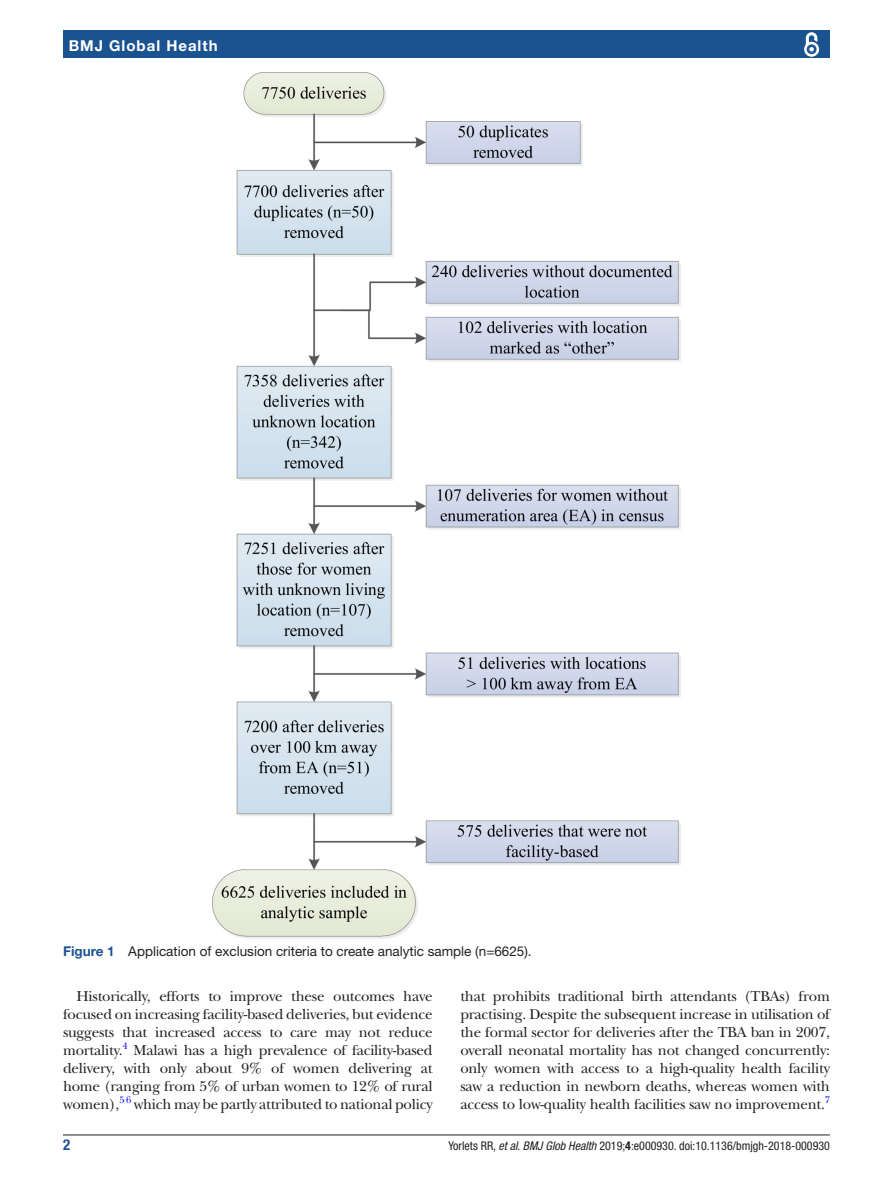
<style>
.page{position:relative;width:893px;height:1191px;background:#fff}
.page>*{position:absolute;margin:0;border:0;box-sizing:border-box;transform-origin:0 0}
.t1{font:15px/18px "New Baskerville";letter-spacing:-.015em;color:#231f20;text-align:justify}
.t2{font:700 15px "Helvetica Neue LT Std";letter-spacing:.065em;color:#fff}
.t3{font:700 condensed 15px "Helvetica Neue LT Std";color:#1b5391}
.t4{font:13.5px "Helvetica Neue LT Std";color:#231f20}
.t5{font:condensed 12px "Helvetica Neue LT Std";color:#231f20}
.t6{font:9.9px "New Baskerville";color:#00f}
.s1{font-weight:700;color:#1b5391}
.s2{font-style:italic}
.s3{font-weight:700}
</style>
<div class="page">
<hr style="left:63px;top:1134px;width:767px;height:1px;background:#231f20">
<div style="left:63px;top:31px;width:767px;height:27px;background:#1b5391"></div>
<svg style="left:804px;top:32px;width:16px;height:25px"></svg>
<div style="left:808px;top:46px;width:7px;height:7px;border:1px solid #1b5391;border-radius:50%"></div>
<img style="left:213px;top:73px;width:467px;height:865px">
<p class="t2" style="left:69px;top:36px;width:150px">BMJ Global Health</p>
<p class="t4" style="left:63px;top:943px;width:470px"><span class="s1">Figure 1</span> Application of exclusion criteria to create analytic sample (n=6625).</p>
<p class="t1" style="left:63px;top:987px;width:371px;text-indent:14px">Historically, efforts to improve these outcomes have focused on increasing facility-based deliveries, but evidence suggests that increased access to care may not reduce mortality.</p>
<p class="t1" style="left:460px;top:987px;width:371px">that prohibits traditional birth attendants (TBAs) from practising. Despite the subsequent increase in utilisation of the formal sector for deliveries after the TBA ban in 2007, overall neonatal mortality has not changed concurrently: only women with access to a high-quality health facility saw a reduction in newborn deaths, whereas women with access to low-quality health facilities saw no improvement.</p>
<p class="t6" style="left:122px;top:1039px;width:7px">4</p>
<p class="t1" style="left:63px;top:1041px;width:371px;text-indent:70px">Malawi has a high prevalence of facility-based delivery, with only about 9% of women delivering at home (ranging from 5% of urban women to 12% of rural women),</p>
<p class="t6" style="left:825px;top:1093px;width:7px">7</p>
<p class="t6" style="left:119px;top:1093px;width:13px">5 6</p>
<p class="t1" style="left:134px;top:1095px;width:300px">which may be partly attributed to national policy</p>
<p class="t3" style="left:63px;top:1135px;width:9px">2</p>
<p class="t5" style="left:449px;top:1138px;width:383px">Yorlets RR, <span class="s2">et al</span>. <span class="s2">BMJ Glob Health</span> 2019;<span class="s3">4</span>:e000930. doi:10.1136/bmjgh-2018-000930</p>
</div>
